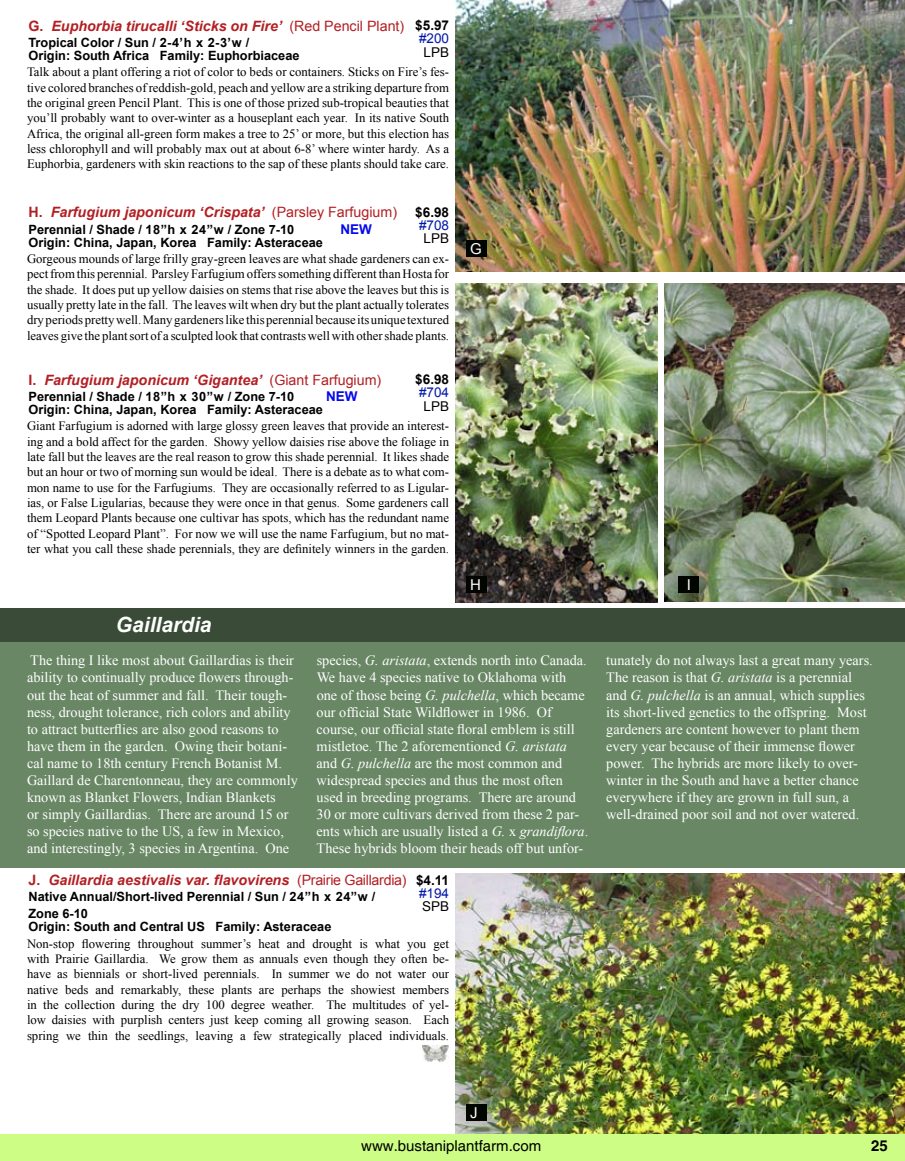
<style>
.page{position:relative;width:905px;height:1161px;background:#fff}
.page>*{position:absolute;margin:0;border:0;box-sizing:border-box;transform-origin:0 0}
.t1{font:italic 700 21px "Arial";color:#fdfefd}
.t2{font:15px "Helvetica";color:#000}
.t3{font:15px "Arial";color:#fcfffc}
.t4{font:700 15px "Helvetica";color:#000}
.t5{font:14.25px/17.1px "Times New Roman";color:#fff}
.t6{font:italic 700 14.25px "Arial";color:#b31f23}
.t7{font:700 13.5px "Arial";color:#000}
.t8{font:13.5px "Arial";color:#0018a8}
.t9{font:13.5px "Arial";color:#000}
.t10{font:700 13.5px "Arial";color:#050aec}
.t11{font:12.75px/15.3px "Times New Roman";color:#000;text-align:justify}
.t12{font:700 12.75px/13.2px "Arial";color:#000}
.s1{font-style:normal}
.s2{font-weight:400;font-style:normal}
.s3{font-style:italic}
</style>
<div class="page">
<div style="left:0;top:1134px;width:904px;height:27px;background:#cdfd84"></div>
<img style="left:456px;top:0;width:448px;height:272px">
<img style="left:456px;top:284px;width:201px;height:319px">
<img style="left:664px;top:284px;width:240px;height:318px">
<img style="left:456px;top:873px;width:448px;height:260px">
<img style="left:423px;top:1045px;width:25px;height:17px">
<div style="left:0;top:640px;width:904px;height:228px;background:#698765"></div>
<div style="left:0;top:608px;width:904px;height:34px;background:#3a4b38"></div>
<div style="left:466px;top:240px;width:20px;height:16px;background:#010601"></div>
<svg style="left:467px;top:239px;width:17px;height:19px"></svg>
<div style="left:678px;top:576px;width:20px;height:17px;background:#010601"></div>
<div style="left:466px;top:1104px;width:20px;height:16px;background:#010601"></div>
<svg style="left:467px;top:1120px;width:13px;height:1px"></svg>
<div style="left:466px;top:576px;width:20px;height:17px;background:#010601"></div>
<p class="t7" style="left:415px;top:16px;width:35px">$5.97</p>
<p class="t8" style="left:419px;top:30px;width:32px">#200</p>
<p class="t9" style="left:423px;top:43px;width:27px">LPB</p>
<p class="t6" style="left:28px;top:16px;width:377px"><span class="s1">G.</span> Euphorbia tirucalli ‘Sticks on Fire’ <span class="s2">(Red Pencil Plant)</span></p>
<p class="t12" style="left:28px;top:36px;width:272px">Tropical Color / Sun / 2-4’h x 2-3’w /<br>Origin: South Africa Family: Euphorbiaceae</p>
<p class="t11" style="left:27px;top:64px;width:423px">Talk about a plant offering a riot of color to beds or containers. Sticks on Fire’s fes&shy;tive colored branches of reddish-gold, peach and yellow are a striking departure from the original green Pencil Plant. This is one of those prized sub-tropical beauties that you’ll probably want to over-winter as a houseplant each year. In its native South Africa, the original all-green form makes a tree to 25’ or more, but this election has less chlorophyll and will probably max out at about 6-8’ where winter hardy. As a Euphorbia, gardeners with skin reactions to the sap of these plants should take care.</p>
<p class="t7" style="left:415px;top:203px;width:35px">$6.98</p>
<p class="t8" style="left:419px;top:217px;width:32px">#708</p>
<p class="t9" style="left:423px;top:230px;width:27px">LPB</p>
<p class="t6" style="left:28px;top:203px;width:370px"><span class="s1">H.</span> Farfugium japonicum ‘Crispata’ <span class="s2">(Parsley Farfugium)</span></p>
<p class="t12" style="left:28px;top:223px;width:267px">Perennial / Shade / 18”h x 24”w / Zone 7-10</p>
<p class="t10" style="left:340px;top:220px;width:33px">NEW</p>
<p class="t12" style="left:28px;top:236px;width:296px">Origin: China, Japan, Korea Family: Asteraceae</p>
<p class="t11" style="left:27px;top:251px;width:423px">Gorgeous mounds of large frilly gray-green leaves are what shade gardeners can ex&shy;pect from this perennial. Parsley Farfugium offers something different than Hosta for the shade. It does put up yellow daisies on stems that rise above the leaves but this is usually pretty late in the fall. The leaves wilt when dry but the plant actually tolerates dry periods pretty well. Many gardeners like this perennial because its unique textured leaves give the plant sort of a sculpted look that contrasts well with other shade plants.</p>
<p class="t7" style="left:415px;top:371px;width:35px">$6.98</p>
<p class="t8" style="left:419px;top:384px;width:32px">#704</p>
<p class="t9" style="left:423px;top:397px;width:27px">LPB</p>
<p class="t6" style="left:28px;top:371px;width:354px"><span class="s1">I.</span> Farfugium japonicum ‘Gigantea’ <span class="s2">(Giant Farfugium)</span></p>
<p class="t12" style="left:28px;top:390px;width:267px">Perennial / Shade / 18”h x 30”w / Zone 7-10</p>
<p class="t10" style="left:326px;top:387px;width:33px">NEW</p>
<p class="t12" style="left:28px;top:404px;width:296px">Origin: China, Japan, Korea Family: Asteraceae</p>
<p class="t11" style="left:27px;top:418px;width:423px">Giant Farfugium is adorned with large glossy green leaves that provide an interest&shy;ing and a bold affect for the garden. Showy yellow daisies rise above the foliage in late fall but the leaves are the real reason to grow this shade perennial. It likes shade but an hour or two of morning sun would be ideal. There is a debate as to what com&shy;mon name to use for the Farfugiums. They are occasionally referred to as Ligular&shy;ias, or False Ligularias, because they were once in that genus. Some gardeners call them Leopard Plants because one cultivar has spots, which has the redundant name of “Spotted Leopard Plant”. For now we will use the name Farfugium, but no mat&shy;ter what you call these shade perennials, they are definitely winners in the garden.</p>
<h1 class="t1" style="left:116px;top:611px;width:97px">Gaillardia</h1>
<p class="t3" style="left:470px;top:239px;width:13px">G</p>
<p class="t3" style="left:470px;top:575px;width:12px">H</p>
<p class="t3" style="left:686px;top:575px;width:6px">I</p>
<p class="t5" style="left:27px;top:652px;width:272px">The thing I like most about Gaillardias is their ability to continually produce flowers through&shy;out the heat of summer and fall. Their tough&shy;ness, drought tolerance, rich colors and ability to attract butterflies are also good reasons to have them in the garden. Owing their botani&shy;cal name to 18th century French Botanist M.<br>Gaillard de Charentonneau, they are commonly known as Blanket Flowers, Indian Blankets<br>or simply Gaillardias. There are around 15 or so species native to the US, a few in Mexico, and interestingly, 3 species in Argentina. One</p>
<p class="t5" style="left:316px;top:652px;width:273px">species, <span class="s3">G. aristata</span>, extends north into Canada.<br>We have 4 species native to Oklahoma with one of those being <span class="s3">G. pulchella</span>, which became our official State Wildflower in 1986. Of course, our official state floral emblem is still mistletoe. The 2 aforementioned <span class="s3">G. aristata </span>and <span class="s3">G. pulchella</span> are the most common and widespread species and thus the most often used in breeding programs. There are around 30 or more cultivars derived from these 2 par&shy;ents which are usually listed a <span class="s3">G.</span> x <span class="s3">grandiflora</span>.<br>These hybrids bloom their heads off but unfor-</p>
<p class="t5" style="left:606px;top:652px;width:268px">tunately do not always last a great many years.<br>The reason is that <span class="s3">G. aristata</span> is a perennial and <span class="s3">G. pulchella</span> is an annual, which supplies its short-lived genetics to the offspring. Most gardeners are content however to plant them every year because of their immense flower power. The hybrids are more likely to over&shy;winter in the South and have a better chance everywhere if they are grown in full sun, a well-drained poor soil and not over watered.</p>
<p class="t7" style="left:416px;top:871px;width:35px">$4.11</p>
<p class="t8" style="left:419px;top:884px;width:32px">#194</p>
<p class="t9" style="left:422px;top:897px;width:29px">SPB</p>
<p class="t6" style="left:28px;top:871px;width:379px"><span class="s1">J.</span> Gaillardia aestivalis var. flavovirens <span class="s2">(Prairie Gaillardia)</span></p>
<p class="t12" style="left:28px;top:889px;width:348px;line-height:16.2px">Native Annual/Short-lived Perennial / Sun / 24”h x 24”w /<br>Zone 6-10</p>
<p class="t12" style="left:28px;top:920px;width:304px">Origin: South and Central US Family: Asteraceae</p>
<p class="t11" style="left:27px;top:936px;width:423px">Non-stop flowering throughout summer’s heat and drought is what you get with Prairie Gaillardia. We grow them as annuals even though they often be&shy;have as biennials or short-lived perennials. In summer we do not water our native beds and remarkably, these plants are perhaps the showiest members in the collection during the dry 100 degree weather. The multitudes of yel&shy;low daisies with purplish centers just keep coming all growing season. Each spring we thin the seedlings, leaving a few strategically placed individuals.</p>
<p class="t3" style="left:470px;top:1103px;width:9px">J</p>
<p class="t2" style="left:361px;top:1137px;width:182px">www.bustaniplantfarm.com</p>
<p class="t4" style="left:871px;top:1136px;width:18px">25</p>
</div>
